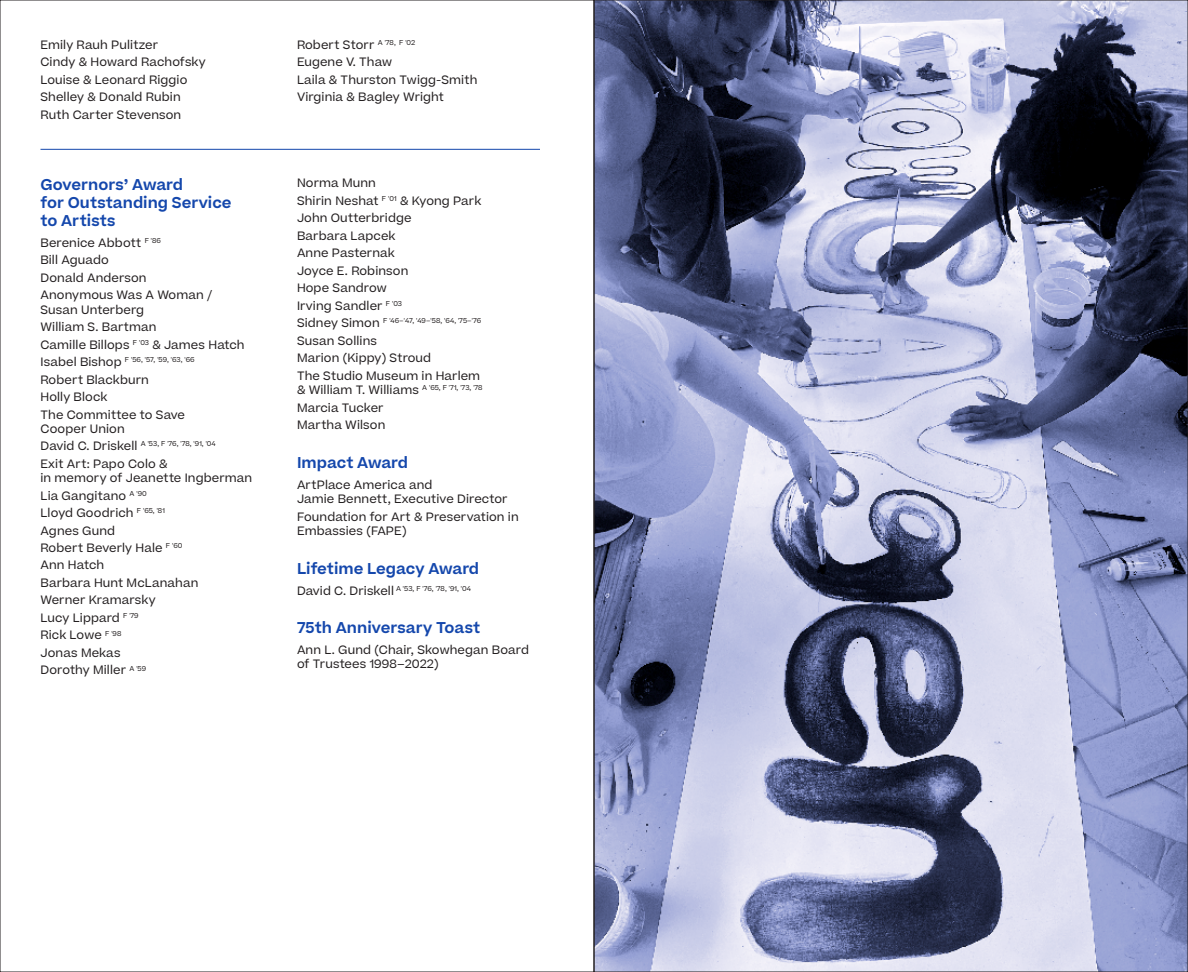
<style>
.page{position:relative;width:1188px;height:972px;background:#fff}
.page>*{position:absolute;margin:0;border:0;box-sizing:border-box;transform-origin:0 0}
.list_header{font:600 15px/18px "Beatrice";color:#1447ac}
.list{font:11.7px/14.2px "Beatrice";letter-spacing:.01em;color:#231f20}
.list-2{font:6.75px "Beatrice";letter-spacing:.01em;color:#231f20}
.s1{font-size:11.7px}
</style>
<div class="page">
<hr style="left:40px;top:149px;width:500px;height:1px;background:#1447ac">
<img style="left:596px;top:2px;width:590px;height:968px">
<p class="list" style="left:40px;top:38px;width:119px">Emily Rauh Pulitzer</p>
<p class="list" style="left:40px;top:55px;width:167px">Cindy &amp; Howard Rachofsky</p>
<p class="list" style="left:40px;top:72px;width:148px">Louise &amp; Leonard Riggio</p>
<p class="list" style="left:40px;top:90px;width:142px">Shelley &amp; Donald Rubin</p>
<p class="list" style="left:40px;top:107px;width:142px">Ruth Carter Stevenson</p>
<p class="list_header" style="left:40px;top:175px;width:193px">Governors’ Award<br>for Outstanding Service to Artists</p>
<p class="list" style="left:40px;top:235px;width:122px">Berenice Abbott <sup>F</sup> <sup>'86</sup></p>
<p class="list" style="left:40px;top:253px;width:70px">Bill Aguado</p>
<p class="list" style="left:40px;top:270px;width:108px">Donald Anderson</p>
<p class="list" style="left:40px;top:288px;width:173px">Anonymous Was A Woman /<br>Susan Unterberg</p>
<p class="list" style="left:40px;top:320px;width:118px">William S. Bartman</p>
<p class="list" style="left:40px;top:337px;width:206px">Camille Billops <sup>F</sup> <sup>'03</sup> &amp; James Hatch</p>
<p class="list-2" style="left:40px;top:355px;width:156px"><span class="s1">Isabel Bishop</span> F '56, '57, '59, '63, '66</p>
<p class="list" style="left:40px;top:372px;width:110px">Robert Blackburn</p>
<p class="list" style="left:40px;top:390px;width:68px">Holly Block</p>
<p class="list" style="left:40px;top:407px;width:146px">The Committee to Save<br>Cooper Union</p>
<p class="list-2" style="left:40px;top:440px;width:177px"><span class="s1">David C. Driskell</span> A '53, F '76, '78, '91, '04</p>
<p class="list" style="left:40px;top:456px;width:213px">Exit Art: Papo Colo &amp;<br>in memory of Jeanette Ingberman</p>
<p class="list" style="left:40px;top:488px;width:108px">Lia Gangitano <sup>A</sup> <sup>'90</sup></p>
<p class="list" style="left:40px;top:506px;width:126px">Lloyd Goodrich <sup>F</sup> <sup>'65,</sup> <sup>'81</sup></p>
<p class="list" style="left:40px;top:523px;width:76px">Agnes Gund</p>
<p class="list" style="left:40px;top:541px;width:143px">Robert Beverly Hale <sup>F</sup> <sup>'60</sup></p>
<p class="list" style="left:40px;top:558px;width:65px">Ann Hatch</p>
<p class="list" style="left:40px;top:576px;width:159px">Barbara Hunt McLanahan</p>
<p class="list" style="left:40px;top:593px;width:117px">Werner Kramarsky</p>
<p class="list" style="left:40px;top:610px;width:100px">Lucy Lippard <sup>F</sup> <sup>'79</sup></p>
<p class="list" style="left:40px;top:628px;width:82px">Rick Lowe <sup>F</sup> <sup>'98</sup></p>
<p class="list" style="left:40px;top:645px;width:82px">Jonas Mekas</p>
<p class="list" style="left:40px;top:663px;width:107px">Dorothy Miller <sup>A</sup> <sup>'59</sup></p>
<p class="list" style="left:297px;top:38px;width:120px">Robert Storr <sup>A</sup> <sup>'78,</sup> <sup>F</sup> <sup>'02</sup></p>
<p class="list" style="left:297px;top:55px;width:97px">Eugene V. Thaw</p>
<p class="list" style="left:297px;top:72px;width:182px">Laila &amp; Thurston Twigg-Smith</p>
<p class="list" style="left:297px;top:90px;width:149px">Virginia &amp; Bagley Wright</p>
<p class="list" style="left:297px;top:176px;width:80px">Norma Munn</p>
<p class="list" style="left:297px;top:193px;width:186px">Shirin Neshat <sup>F</sup> <sup>'01</sup> &amp; Kyong Park</p>
<p class="list" style="left:297px;top:211px;width:116px">John Outterbridge</p>
<p class="list" style="left:297px;top:228px;width:100px">Barbara Lapcek</p>
<p class="list" style="left:297px;top:246px;width:99px">Anne Pasternak</p>
<p class="list" style="left:297px;top:263px;width:113px">Joyce E. Robinson</p>
<p class="list" style="left:297px;top:281px;width:91px">Hope Sandrow</p>
<p class="list" style="left:297px;top:298px;width:107px">Irving Sandler <sup>F</sup> <sup>'03</sup></p>
<p class="list-2" style="left:297px;top:317px;width:186px"><span class="s1">Sidney Simon</span> F '46–'47, '49–'58, '64, '75–'76</p>
<p class="list" style="left:297px;top:333px;width:82px">Susan Sollins</p>
<p class="list" style="left:297px;top:351px;width:136px">Marion (Kippy) Stroud</p>
<p class="list" style="left:297px;top:368px;width:187px">The Studio Museum in Harlem &amp; William T. Williams <sup>A</sup> <sup>'65,</sup> <sup>F</sup> <sup>'71,</sup> <sup>'73,</sup> <sup>'78</sup></p>
<p class="list" style="left:297px;top:400px;width:88px">Marcia Tucker</p>
<p class="list" style="left:297px;top:418px;width:90px">Martha Wilson</p>
<p class="list_header" style="left:297px;top:453px;width:113px">Impact Award</p>
<p class="list" style="left:297px;top:477px;width:212px">ArtPlace America and<br>Jamie Bennett, Executive Director</p>
<p class="list" style="left:297px;top:509px;width:223px">Foundation for Art &amp; Preservation in<br>Embassies (FAPE)</p>
<p class="list_header" style="left:297px;top:559px;width:184px">Lifetime Legacy Award</p>
<p class="list-2" style="left:297px;top:584px;width:175px"><span class="s1">David C. Driskell</span> A '53, F '76, '78, '91, '04</p>
<p class="list_header" style="left:297px;top:619px;width:185px">75th Anniversary Toast</p>
<p class="list" style="left:297px;top:643px;width:234px">Ann L. Gund (Chair, Skowhegan Board of Trustees 1998–2022)</p>
</div>
